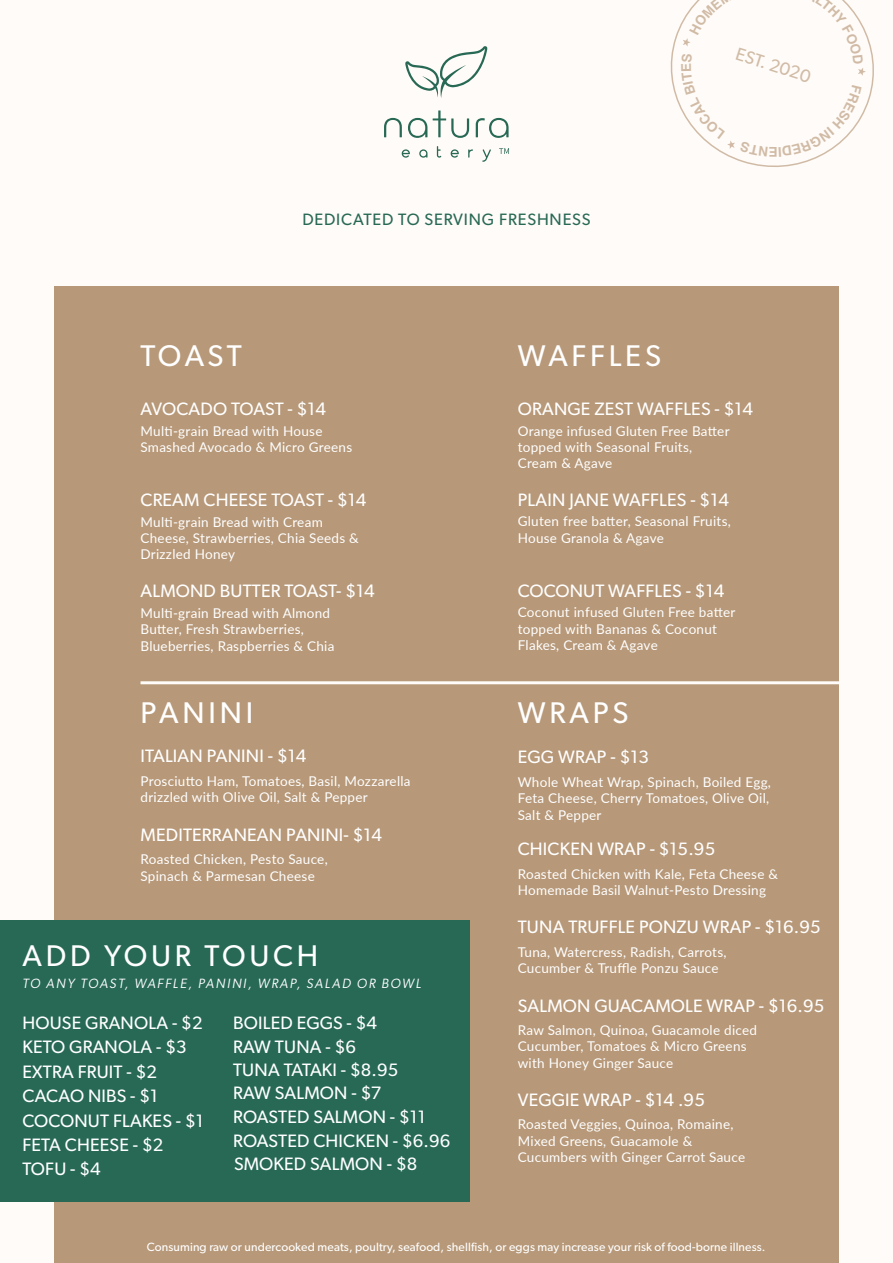
<style>
.page{position:relative;width:893px;height:1263px;background:#fffbf8}
.page>*{position:absolute;margin:0;border:0;box-sizing:border-box;transform-origin:0 0}
.t1{font:30px "Gibson";letter-spacing:.125em;color:#fff}
.t2{font:18px/24.5px "Gibson";letter-spacing:.01em;color:#fff}
.t3{font:18px "Gibson";color:#b79878}
.t4{font:16.5px "Gibson";letter-spacing:.05em;color:#286955}
.t5{font:13.5px/16.2px "Lato";letter-spacing:.02em;color:#fff}
.t6{font:italic 13.5px "Gibson";letter-spacing:.125em;color:#fff}
.t7{font:700 13.5px "Helvetica";color:#b79878}
.t8{font:12px "Gibson";letter-spacing:.01em;color:#fff}
</style>
<div class="page">
<div style="left:54px;top:286px;width:785px;height:977px;background:#b79878"></div>
<svg style="left:405px;top:46px;width:82px;height:52px"></svg>
<svg style="left:384px;top:110px;width:125px;height:28px"></svg>
<svg style="left:402px;top:146px;width:89px;height:16px"></svg>
<svg style="left:499px;top:148px;width:10px;height:6px"></svg>
<div style="left:0;top:920px;width:469px;height:282px;background:#276955"></div>
<hr style="left:141px;top:681px;width:700px;height:3px;background:#fffbf8">
<svg style="left:670px;top:0;width:204px;height:167px"></svg>
<h2 class="t3" style="left:740px;top:43px;width:79px;rotate:18deg">EST. 2020</h2>
<p class="t4" style="left:302px;top:210px;width:290px">DEDICATED TO SERVING FRESHNESS</p>
<p class="t7" style="left:778px;top:160px;width:11px;rotate:-180deg">E</p>
<h1 class="t1" style="left:141px;top:338px;width:103px">TOAST</h1>
<h2 class="t2" style="left:141px;top:396px;width:187px">AVOCADO TOAST - $14</h2>
<p class="t5" style="left:141px;top:422px;width:213px">Multi-grain Bread with House<br>Smashed Avocado &amp; Micro Greens</p>
<h2 class="t2" style="left:141px;top:487px;width:227px">CREAM CHEESE TOAST - $14</h2>
<p class="t5" style="left:141px;top:513px;width:220px">Multi-grain Bread with Cream<br>Cheese, Strawberries, Chia Seeds &amp;<br>Drizzled Honey</p>
<h2 class="t2" style="left:141px;top:578px;width:236px">ALMOND BUTTER TOAST- $14</h2>
<p class="t5" style="left:141px;top:604px;width:196px">Multi-grain Bread with Almond<br>Butter, Fresh Strawberries,<br>Blueberries, Raspberries &amp; Chia</p>
<h1 class="t1" style="left:141px;top:695px;width:114px">PANINI</h1>
<h1 class="t1" style="left:518px;top:338px;width:145px">WAFFLES</h1>
<h2 class="t2" style="left:518px;top:397px;width:237px">ORANGE ZEST WAFFLES - $14</h2>
<p class="t5" style="left:518px;top:422px;width:213px">Orange infused Gluten Free Batter topped with Seasonal Fruits,<br>Cream &amp; Agave</p>
<h2 class="t2" style="left:518px;top:487px;width:213px">PLAIN JANE WAFFLES - $14</h2>
<p class="t5" style="left:518px;top:513px;width:215px">Gluten free batter, Seasonal Fruits,<br>House Granola &amp; Agave</p>
<h2 class="t2" style="left:518px;top:578px;width:208px">COCONUT WAFFLES - $14</h2>
<p class="t5" style="left:518px;top:604px;width:219px">Coconut infused Gluten Free batter topped with Bananas &amp; Coconut<br>Flakes, Cream &amp; Agave</p>
<h1 class="t1" style="left:518px;top:695px;width:112px">WRAPS</h1>
<h2 class="t2" style="left:141px;top:744px;width:167px">ITALIAN PANINI - $14</h2>
<p class="t5" style="left:141px;top:772px;width:272px">Prosciutto Ham, Tomatoes, Basil, Mozzarella drizzled with Olive Oil, Salt &amp; Pepper</p>
<h2 class="t2" style="left:141px;top:822px;width:243px">MEDITERRANEAN PANINI- $14</h2>
<p class="t5" style="left:141px;top:851px;width:189px">Roasted Chicken, Pesto Sauce,<br>Spinach &amp; Parmesan Cheese</p>
<h1 class="t1" style="left:22px;top:938px;width:297px">ADD YOUR TOUCH</h1>
<p class="t6" style="left:23px;top:976px;width:400px">TO ANY TOAST, WAFFLE, PANINI, WRAP, SALAD OR BOWL</p>
<h2 class="t2" style="left:22px;top:1010px;width:183px">HOUSE GRANOLA - $2<br>KETO GRANOLA - $3<br>EXTRA FRUIT - $2<br>CACAO NIBS - $1<br>COCONUT FLAKES - $1</h2>
<h2 class="t2" style="left:233px;top:1010px;width:145px">BOILED EGGS - $4</h2>
<h2 class="t2" style="left:233px;top:1034px;width:124px">RAW TUNA - $6</h2>
<h2 class="t2" style="left:233px;top:1057px;width:167px">TUNA TATAKI - $8.95</h2>
<h2 class="t2" style="left:233px;top:1080px;width:219px">RAW SALMON - $7<br>ROASTED SALMON - $11<br>ROASTED CHICKEN - $6.96</h2>
<h2 class="t2" style="left:22px;top:1132px;width:142px">FETA CHEESE - $2</h2>
<h2 class="t2" style="left:22px;top:1156px;width:80px">TOFU - $4</h2>
<h2 class="t2" style="left:234px;top:1151px;width:185px">SMOKED SALMON - $8</h2>
<h2 class="t2" style="left:518px;top:745px;width:133px">EGG WRAP - $13</h2>
<p class="t5" style="left:518px;top:773px;width:255px">Whole Wheat Wrap, Spinach, Boiled Egg,<br>Feta Cheese, Cherry Tomatoes, Olive Oil,<br>Salt &amp; Pepper</p>
<h2 class="t2" style="left:518px;top:836px;width:199px">CHICKEN WRAP - $15.95</h2>
<p class="t5" style="left:518px;top:865px;width:262px">Roasted Chicken with Kale, Feta Cheese &amp;<br>Homemade Basil Walnut-Pesto Dressing</p>
<h2 class="t2" style="left:518px;top:914px;width:304px">TUNA TRUFFLE PONZU WRAP - $16.95</h2>
<p class="t5" style="left:518px;top:943px;width:210px">Tuna, Watercress, Radish, Carrots,<br>Cucumber &amp; Truffle Ponzu Sauce</p>
<h2 class="t2" style="left:518px;top:993px;width:308px">SALMON GUACAMOLE WRAP - $16.95</h2>
<p class="t5" style="left:518px;top:1022px;width:241px">Raw Salmon, Quinoa, Guacamole diced<br>Cucumber, Tomatoes &amp; Micro Greens with Honey Ginger Sauce</p>
<h2 class="t2" style="left:518px;top:1087px;width:189px">VEGGIE WRAP - $14 .95</h2>
<p class="t5" style="left:518px;top:1116px;width:229px">Roasted Veggies, Quinoa, Romaine,<br>Mixed Greens, Guacamole &amp;<br>Cucumbers with Ginger Carrot Sauce</p>
<p class="t8" style="left:147px;top:1239px;width:620px">Consuming raw or undercooked meats, poultry, seafood, shellfish, or eggs may increase your risk of food-borne illness.</p>
</div>
